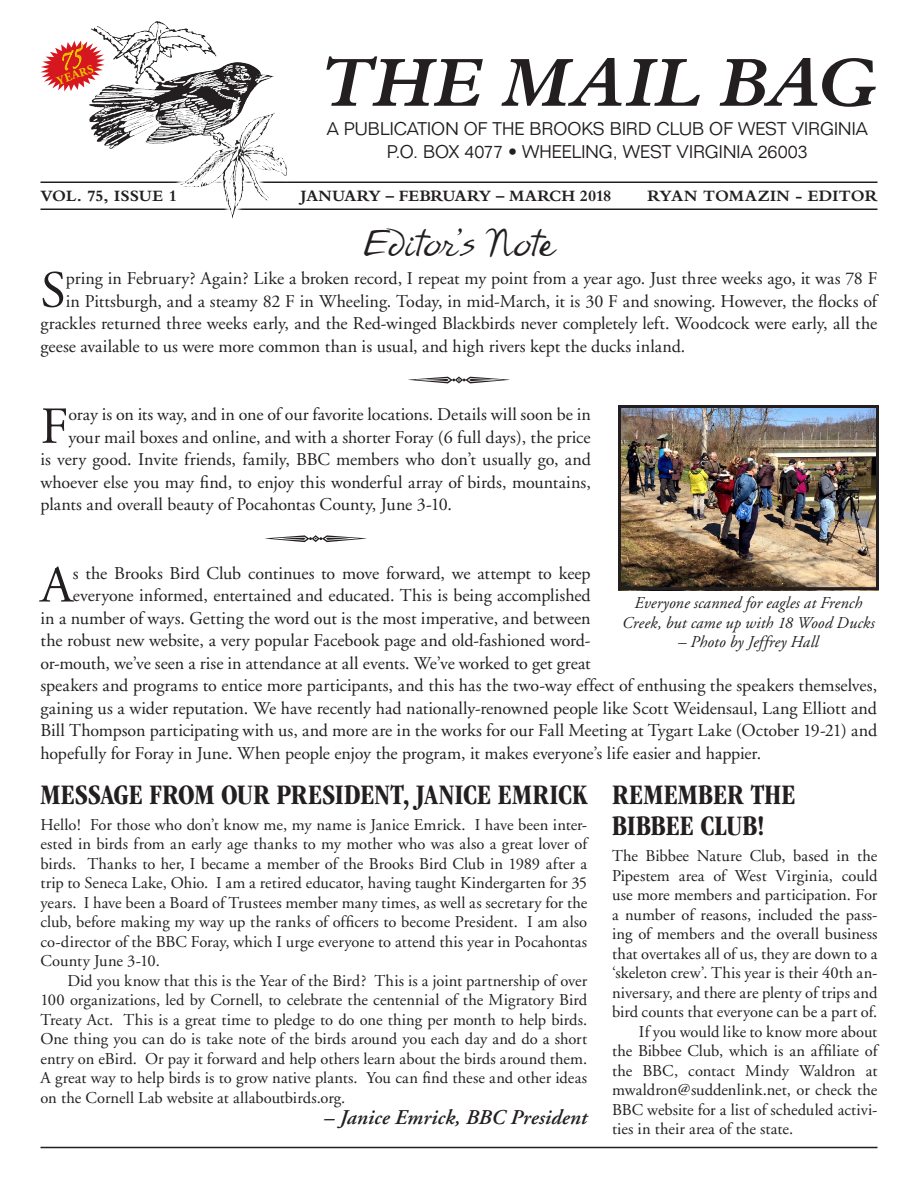
<style>
.page{position:relative;width:918px;height:1188px;background:#fff}
.page>*{position:absolute;margin:0;border:0;box-sizing:border-box;transform-origin:0 0}
.t1{font:75px "Bembo Bold Italic Os F";letter-spacing:.005em;color:#231f20}
.t2{font:51.9px "Adobe Garamond";color:#231f20}
.t3{font:48px "P22 Rodin";letter-spacing:-.01em;color:#231f20}
.t4{font:700 condensed 29.25px/31.5px "ITC Garamond Std";color:#231f20}
.t5{font:italic 600 21px "Adobe Garamond";letter-spacing:.005em;color:#231f20}
.t6{font:18px "Adobe Garamond";color:#231f20}
.t7{font:300 18px/22.5px "Folio";color:#231f20;text-align:center}
.t8{font:16.5px/19.5px "Adobe Garamond";color:#231f20;text-align:justify}
.t9{font:italic 16.5px/19.5px "Adobe Garamond";letter-spacing:.005em;color:#231f20;text-align:center}
.t10{font:700 16.5px "Bembo";color:#231f20}
.t11{font:700 12px "Adobe Garamond";color:#eac802}
</style>
<div class="page">
<hr style="left:40px;top:209px;width:838px;height:1px;background:#231f20">
<hr style="left:40px;top:182px;width:838px;height:1px;background:#231f20">
<svg style="left:87px;top:21px;width:202px;height:198px"></svg>
<img style="left:97px;top:22px;width:59px;height:16px">
<hr style="left:40px;top:1147px;width:838px;height:1px;background:#231f20">
<img style="left:622px;top:409px;width:253px;height:177px">
<div style="left:618px;top:405px;width:261px;height:185px;border:3px solid #231f20"></div>
<svg style="left:40px;top:40px;width:65px;height:51px"></svg>
<p class="t11" style="left:55px;top:75px;width:40px;rotate:-20deg">YEARS</p>
<h1 class="t1" style="left:319px;top:41px;width:559px">THE MAIL BAG</h1>
<p class="t7" style="left:327px;top:117px;width:542px">A PUBLICATION OF THE BROOKS BIRD CLUB OF WEST VIRGINIA<br>P.O. BOX 4077 • WHEELING, WEST VIRGINIA 26003</p>
<p class="t10" style="left:40px;top:186px;width:138px">VOL. 75, ISSUE 1</p>
<p class="t10" style="left:301px;top:186px;width:329px">JANUARY – FEBRUARY – MARCH 2018 RYAN</p>
<p class="t10" style="left:703px;top:186px;width:176px">TOMAZIN - EDITOR</p>
<h3 class="t3" style="left:364px;top:219px;width:192px">Editor’s Note</h3>
<h2 class="t2" style="left:40px;top:262px;width:27px">S</h2>
<p class="t6" style="left:66px;top:269px;width:813px">pring in February? Again? Like a broken record, I repeat my point from a year ago. Just three weeks ago, it was 78 F</p>
<p class="t6" style="left:66px;top:291px;width:813px">in Pittsburgh, and a steamy 82 F in Wheeling. Today, in mid-March, it is 30 F and snowing. However, the flocks of</p>
<p class="t6" style="left:40px;top:314px;width:838px">grackles returned three weeks early, and the Red-winged Blackbirds never completely left. Woodcock were early, all the</p>
<p class="t6" style="left:40px;top:336px;width:646px">geese available to us were more common than is usual, and high rivers kept the ducks inland.</p>
<h2 class="t2" style="left:40px;top:399px;width:29px">F</h2>
<p class="t6" style="left:68px;top:405px;width:524px">oray is on its way, and in one of our favorite locations. Details will soon be in</p>
<p class="t6" style="left:68px;top:427px;width:524px">your mail boxes and online, and with a shorter Foray (6 full days), the price</p>
<p class="t6" style="left:41px;top:450px;width:552px">is very good. Invite friends, family, BBC members who don’t usually go, and</p>
<p class="t6" style="left:41px;top:472px;width:552px">whoever else you may find, to enjoy this wonderful array of birds, mountains,</p>
<p class="t6" style="left:41px;top:495px;width:413px">plants and overall beauty of Pocahontas County, June 3-10.</p>
<h2 class="t2" style="left:40px;top:557px;width:34px">A</h2>
<p class="t6" style="left:73px;top:564px;width:519px">s the Brooks Bird Club continues to move forward, we attempt to keep</p>
<p class="t6" style="left:73px;top:586px;width:519px">everyone informed, entertained and educated. This is being accomplished</p>
<p class="t6" style="left:40px;top:609px;width:552px">in a number of ways. Getting the word out is the most imperative, and between</p>
<p class="t6" style="left:40px;top:631px;width:552px">the robust new website, a very popular Facebook page and old-fashioned word-</p>
<p class="t6" style="left:40px;top:654px;width:552px">or-mouth, we’ve seen a rise in attendance at all events. We’ve worked to get great</p>
<p class="t6" style="left:40px;top:676px;width:838px">speakers and programs to entice more participants, and this has the two-way effect of enthusing the speakers themselves,</p>
<p class="t6" style="left:40px;top:699px;width:838px">gaining us a wider reputation. We have recently had nationally-renowned people like Scott Weidensaul, Lang Elliott and</p>
<p class="t6" style="left:40px;top:721px;width:838px">Bill Thompson participating with us, and more are in the works for our Fall Meeting at Tygart Lake (October 19-21) and</p>
<p class="t6" style="left:40px;top:744px;width:722px">hopefully for Foray in June. When people enjoy the program, it makes everyone’s life easier and happier.</p>
<h3 class="t4" style="left:40px;top:779px;width:548px">MESSAGE FROM OUR PRESIDENT, JANICE EMRICK</h3>
<p class="t8" style="left:40px;top:815px;width:548px">Hello! For those who don’t know me, my name is Janice Emrick. I have been inter&shy;ested in birds from an early age thanks to my mother who was also a great lover of birds. Thanks to her, I became a member of the Brooks Bird Club in 1989 after a trip to Seneca Lake, Ohio. I am a retired educator, having taught Kindergarten for 35 years. I have been a Board of Trustees member many times, as well as secretary for the club, before making my way up the ranks of officers to become President. I am also co-director of the BBC Foray, which I urge everyone to attend this year in Pocahontas County June 3-10.</p>
<p class="t8" style="left:40px;top:971px;width:548px;text-indent:27px">Did you know that this is the Year of the Bird? This is a joint partnership of over 100 organizations, led by Cornell, to celebrate the centennial of the Migratory Bird Treaty Act. This is a great time to pledge to do one thing per month to help birds.<br>One thing you can do is take note of the birds around you each day and do a short entry on eBird. Or pay it forward and help others learn about the birds around them.<br>A great way to help birds is to grow native plants. You can find these and other ideas on the Cornell Lab website at allaboutbirds.org.</p>
<p class="t5" style="left:324px;top:1106px;width:265px">– Janice Emrick, BBC President</p>
<p class="t9" style="left:622px;top:594px;width:254px">Everyone scanned for eagles at French<br>Creek, but came up with 18 Wood Ducks</p>
<p class="t9" style="left:678px;top:633px;width:142px">– Photo by Jeffrey Hall</p>
<h3 class="t4" style="left:612px;top:779px;width:185px">REMEMBER THE<br>BIBBEE CLUB!</h3>
<p class="t8" style="left:612px;top:847px;width:267px">The Bibbee Nature Club, based in the</p>
<p class="t8" style="left:612px;top:866px;width:267px">Pipestem area of West Virginia, could</p>
<p class="t8" style="left:612px;top:886px;width:267px">use more members and participation. For</p>
<p class="t8" style="left:612px;top:905px;width:267px">a number of reasons, included the pass-</p>
<p class="t8" style="left:612px;top:925px;width:267px">ing of members and the overall business</p>
<p class="t8" style="left:612px;top:944px;width:267px">that overtakes all of us, they are down to a</p>
<p class="t8" style="left:612px;top:964px;width:267px">‘skeleton crew’. This year is their 40th an-</p>
<p class="t8" style="left:612px;top:983px;width:267px">niversary, and there are plenty of trips and</p>
<p class="t8" style="left:612px;top:1003px;width:267px">bird counts that everyone can be a part of.</p>
<p class="t8" style="left:639px;top:1022px;width:240px">If you would like to know more about</p>
<p class="t8" style="left:612px;top:1042px;width:267px">the Bibbee Club, which is an affiliate of</p>
<p class="t8" style="left:612px;top:1061px;width:267px">the BBC, contact Mindy Waldron at</p>
<p class="t8" style="left:612px;top:1081px;width:267px">mwaldron@suddenlink.net, or check the</p>
<p class="t8" style="left:612px;top:1100px;width:267px">BBC website for a list of scheduled activi-</p>
<p class="t8" style="left:612px;top:1120px;width:183px">ties in their area of the state.</p>
</div>
